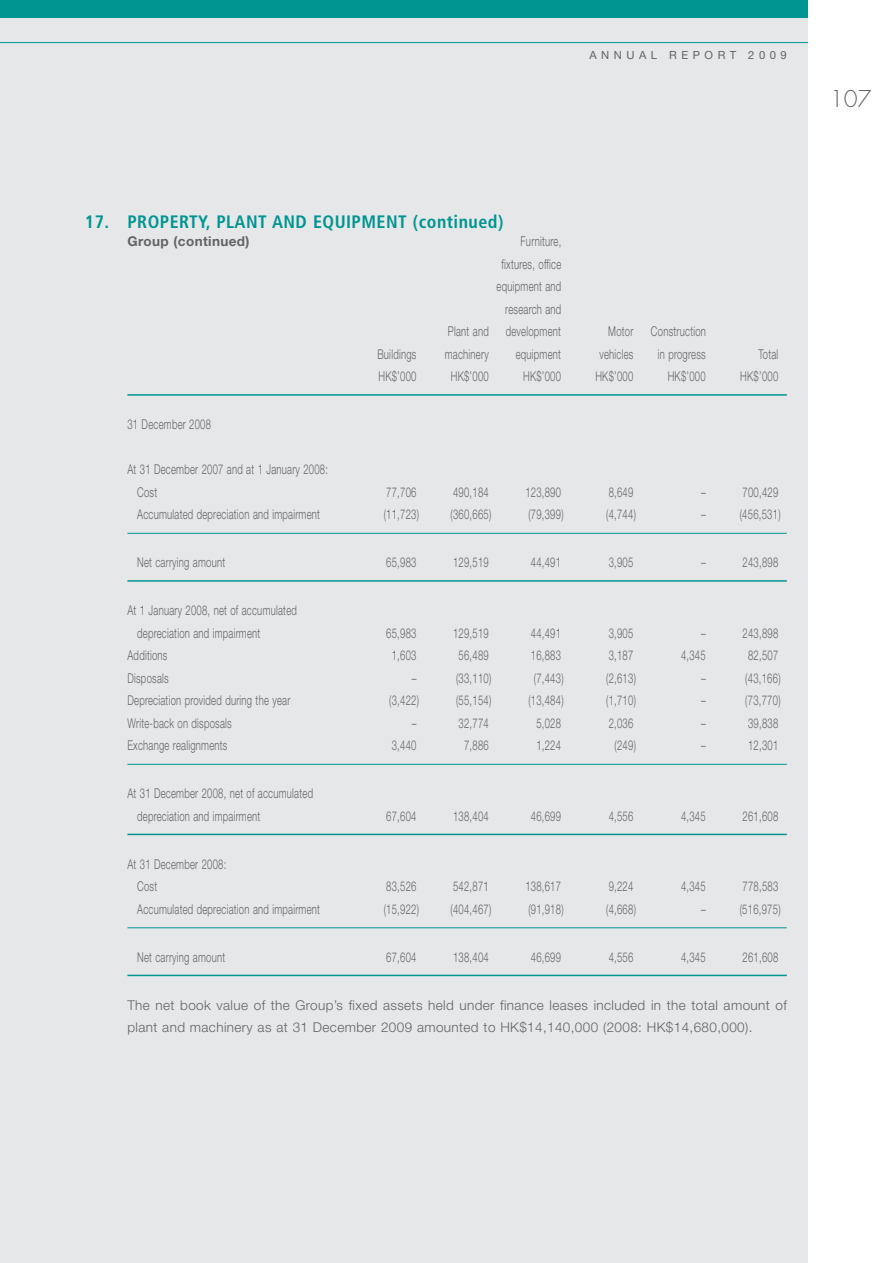
<style>
.page{position:relative;width:893px;height:1263px;background:#fff}
.page>*{position:absolute;margin:0;border:0;box-sizing:border-box;transform-origin:0 0}
.t1{font:300 22.5px "Futura Std";color:#636366}
.t2{font:700 condensed 18px "Frutiger LT Std";letter-spacing:.025em;color:#009590}
.t3{font:300 13.5px/22.5px "Helvetica Neue LT Std";letter-spacing:.03em;color:#636366;scale:.7 1}
.t4{font:300 13.5px/22.5px "Helvetica Neue LT Std";letter-spacing:.03em;color:#636366}
.t5{font:700 13.5px "Helvetica Neue LT Std";letter-spacing:.03em;color:#636366}
.t6{font:11.25px "Helvetica Neue LT Std";letter-spacing:.4em;color:#636366}
</style>
<div class="page">
<div style="left:0;top:0;width:808px;height:1263px;background:#e6e7e9"></div>
<div style="left:0;top:0;width:808px;height:17px;background:#009590"></div>
<hr style="left:0;top:42px;width:808px;height:1px;background:#009590">
<hr style="left:127px;top:394px;width:659px;height:2px;background:#009590">
<hr style="left:127px;top:533px;width:659px;height:1px;background:#009590">
<hr style="left:127px;top:580px;width:659px;height:2px;background:#009590">
<hr style="left:127px;top:764px;width:659px;height:1px;background:#009590">
<hr style="left:127px;top:834px;width:659px;height:1px;background:#009590">
<hr style="left:127px;top:927px;width:659px;height:1px;background:#009590">
<hr style="left:127px;top:975px;width:659px;height:1px;background:#009590">
<p class="t6" style="left:589px;top:48px;width:199px">ANNUAL REPORT 2009</p>
<h2 class="t2" style="left:85px;top:211px;width:420px">17. PROPERTY, PLANT AND EQUIPMENT (continued)</h2>
<p class="t5" style="left:127px;top:236px;width:124px">Group (continued)</p>
<p class="t3" style="left:496px;top:232px;width:94px;text-align:right">Furniture, fixtures, office equipment and research and</p>
<p class="t3" style="left:448px;top:322px;width:60px">Plant and</p>
<p class="t3" style="left:505px;top:322px;width:81px">development</p>
<p class="t3" style="left:608px;top:322px;width:38px">Motor</p>
<p class="t3" style="left:651px;top:322px;width:80px">Construction</p>
<p class="t3" style="left:377px;top:344px;width:57px">Buildings</p>
<p class="t3" style="left:445px;top:344px;width:64px">machinery</p>
<p class="t3" style="left:515px;top:344px;width:66px">equipment</p>
<p class="t3" style="left:599px;top:344px;width:50px">vehicles</p>
<p class="t3" style="left:657px;top:344px;width:70px">in progress</p>
<p class="t3" style="left:758px;top:344px;width:30px">Total</p>
<p class="t3" style="left:378px;top:367px;width:56px">HK$’000</p>
<p class="t3" style="left:451px;top:367px;width:56px">HK$’000</p>
<p class="t3" style="left:523px;top:367px;width:56px">HK$’000</p>
<p class="t3" style="left:595px;top:367px;width:56px">HK$’000</p>
<p class="t3" style="left:667px;top:367px;width:56px">HK$’000</p>
<p class="t3" style="left:740px;top:367px;width:56px">HK$’000</p>
<p class="t3" style="left:127px;top:415px;width:121px">31 December 2008</p>
<p class="t3" style="left:137px;top:460px;width:274px;text-indent:-10px">At 31 December 2007 and at 1 January 2008:<br>Cost</p>
<p class="t3" style="left:386px;top:482px;width:45px">77,706</p>
<p class="t3" style="left:453px;top:482px;width:53px">490,184</p>
<p class="t3" style="left:525px;top:482px;width:53px">123,890</p>
<p class="t3" style="left:608px;top:482px;width:37px">8,649</p>
<p class="t3" style="left:701px;top:482px;width:8px">–</p>
<p class="t3" style="left:742px;top:482px;width:53px">700,429</p>
<p class="t3" style="left:137px;top:505px;width:263px">Accumulated depreciation and impairment</p>
<p class="t3" style="left:383px;top:505px;width:52px">(11,723)</p>
<p class="t3" style="left:450px;top:505px;width:60px">(360,665)</p>
<p class="t3" style="left:528px;top:505px;width:52px">(79,399)</p>
<p class="t3" style="left:606px;top:505px;width:44px">(4,744)</p>
<p class="t3" style="left:701px;top:505px;width:8px">–</p>
<p class="t3" style="left:739px;top:505px;width:60px">(456,531)</p>
<p class="t3" style="left:137px;top:553px;width:127px">Net carrying amount</p>
<p class="t3" style="left:386px;top:553px;width:45px">65,983</p>
<p class="t3" style="left:453px;top:553px;width:53px">129,519</p>
<p class="t3" style="left:531px;top:553px;width:45px">44,491</p>
<p class="t3" style="left:608px;top:553px;width:37px">3,905</p>
<p class="t3" style="left:701px;top:553px;width:8px">–</p>
<p class="t3" style="left:742px;top:553px;width:53px">243,898</p>
<p class="t3" style="left:137px;top:601px;width:230px;text-indent:-10px">At 1 January 2008, net of accumulated depreciation and impairment</p>
<p class="t3" style="left:386px;top:623px;width:45px">65,983</p>
<p class="t3" style="left:453px;top:623px;width:53px">129,519</p>
<p class="t3" style="left:531px;top:623px;width:45px">44,491</p>
<p class="t3" style="left:608px;top:623px;width:37px">3,905</p>
<p class="t3" style="left:701px;top:623px;width:8px">–</p>
<p class="t3" style="left:742px;top:623px;width:53px">243,898</p>
<p class="t3" style="left:127px;top:646px;width:59px">Additions</p>
<p class="t3" style="left:392px;top:646px;width:37px">1,603</p>
<p class="t3" style="left:458px;top:646px;width:45px">56,489</p>
<p class="t3" style="left:531px;top:646px;width:45px">16,883</p>
<p class="t3" style="left:608px;top:646px;width:37px">3,187</p>
<p class="t3" style="left:681px;top:646px;width:37px">4,345</p>
<p class="t3" style="left:748px;top:646px;width:45px">82,507</p>
<p class="t3" style="left:127px;top:668px;width:60px">Disposals</p>
<p class="t3" style="left:411px;top:668px;width:8px">–</p>
<p class="t3" style="left:456px;top:668px;width:52px">(33,110)</p>
<p class="t3" style="left:534px;top:668px;width:44px">(7,443)</p>
<p class="t3" style="left:606px;top:668px;width:44px">(2,613)</p>
<p class="t3" style="left:701px;top:668px;width:8px">–</p>
<p class="t3" style="left:745px;top:668px;width:52px">(43,166)</p>
<p class="t3" style="left:127px;top:691px;width:234px">Depreciation provided during the year</p>
<p class="t3" style="left:389px;top:691px;width:44px">(3,422)</p>
<p class="t3" style="left:456px;top:691px;width:52px">(55,154)</p>
<p class="t3" style="left:528px;top:691px;width:52px">(13,484)</p>
<p class="t3" style="left:606px;top:691px;width:44px">(1,710)</p>
<p class="t3" style="left:701px;top:691px;width:8px">–</p>
<p class="t3" style="left:745px;top:691px;width:52px">(73,770)</p>
<p class="t3" style="left:127px;top:713px;width:151px">Write-back on disposals</p>
<p class="t3" style="left:412px;top:713px;width:8px">–</p>
<p class="t3" style="left:458px;top:713px;width:45px">32,774</p>
<p class="t3" style="left:536px;top:713px;width:37px">5,028</p>
<p class="t3" style="left:608px;top:713px;width:37px">2,036</p>
<p class="t3" style="left:701px;top:713px;width:8px">–</p>
<p class="t3" style="left:748px;top:713px;width:45px">39,838</p>
<p class="t3" style="left:127px;top:736px;width:144px">Exchange realignments</p>
<p class="t3" style="left:392px;top:736px;width:37px">3,440</p>
<p class="t3" style="left:464px;top:736px;width:37px">7,886</p>
<p class="t3" style="left:536px;top:736px;width:37px">1,224</p>
<p class="t3" style="left:614px;top:736px;width:32px">(249)</p>
<p class="t3" style="left:701px;top:736px;width:8px">–</p>
<p class="t3" style="left:748px;top:736px;width:45px">12,301</p>
<p class="t3" style="left:137px;top:784px;width:253px;text-indent:-10px">At 31 December 2008, net of accumulated depreciation and impairment</p>
<p class="t3" style="left:386px;top:806px;width:45px">67,604</p>
<p class="t3" style="left:453px;top:806px;width:53px">138,404</p>
<p class="t3" style="left:531px;top:806px;width:45px">46,699</p>
<p class="t3" style="left:608px;top:806px;width:37px">4,556</p>
<p class="t3" style="left:681px;top:806px;width:37px">4,345</p>
<p class="t3" style="left:742px;top:806px;width:53px">261,608</p>
<p class="t3" style="left:137px;top:854px;width:129px;text-indent:-10px">At 31 December 2008:<br>Cost</p>
<p class="t3" style="left:386px;top:877px;width:45px">83,526</p>
<p class="t3" style="left:453px;top:877px;width:53px">542,871</p>
<p class="t3" style="left:525px;top:877px;width:53px">138,617</p>
<p class="t3" style="left:608px;top:877px;width:37px">9,224</p>
<p class="t3" style="left:681px;top:877px;width:37px">4,345</p>
<p class="t3" style="left:742px;top:877px;width:53px">778,583</p>
<p class="t3" style="left:137px;top:899px;width:263px">Accumulated depreciation and impairment</p>
<p class="t3" style="left:383px;top:899px;width:52px">(15,922)</p>
<p class="t3" style="left:450px;top:899px;width:60px">(404,467)</p>
<p class="t3" style="left:528px;top:899px;width:52px">(91,918)</p>
<p class="t3" style="left:606px;top:899px;width:44px">(4,668)</p>
<p class="t3" style="left:701px;top:899px;width:8px">–</p>
<p class="t3" style="left:739px;top:899px;width:60px">(516,975)</p>
<p class="t3" style="left:137px;top:947px;width:127px">Net carrying amount</p>
<p class="t3" style="left:386px;top:947px;width:45px">67,604</p>
<p class="t3" style="left:453px;top:947px;width:53px">138,404</p>
<p class="t3" style="left:531px;top:947px;width:45px">46,699</p>
<p class="t3" style="left:608px;top:947px;width:37px">4,556</p>
<p class="t3" style="left:681px;top:947px;width:37px">4,345</p>
<p class="t3" style="left:742px;top:947px;width:53px">261,608</p>
<p class="t4" style="left:127px;top:995px;width:661px">The net book value of the Group’s fixed assets held under finance leases included in the total amount of plant and machinery as at 31 December 2009 amounted to HK$14,140,000 (2008: HK$14,680,000).</p>
<h1 class="t1" style="left:829px;top:86px;width:43px">107</h1>
</div>
